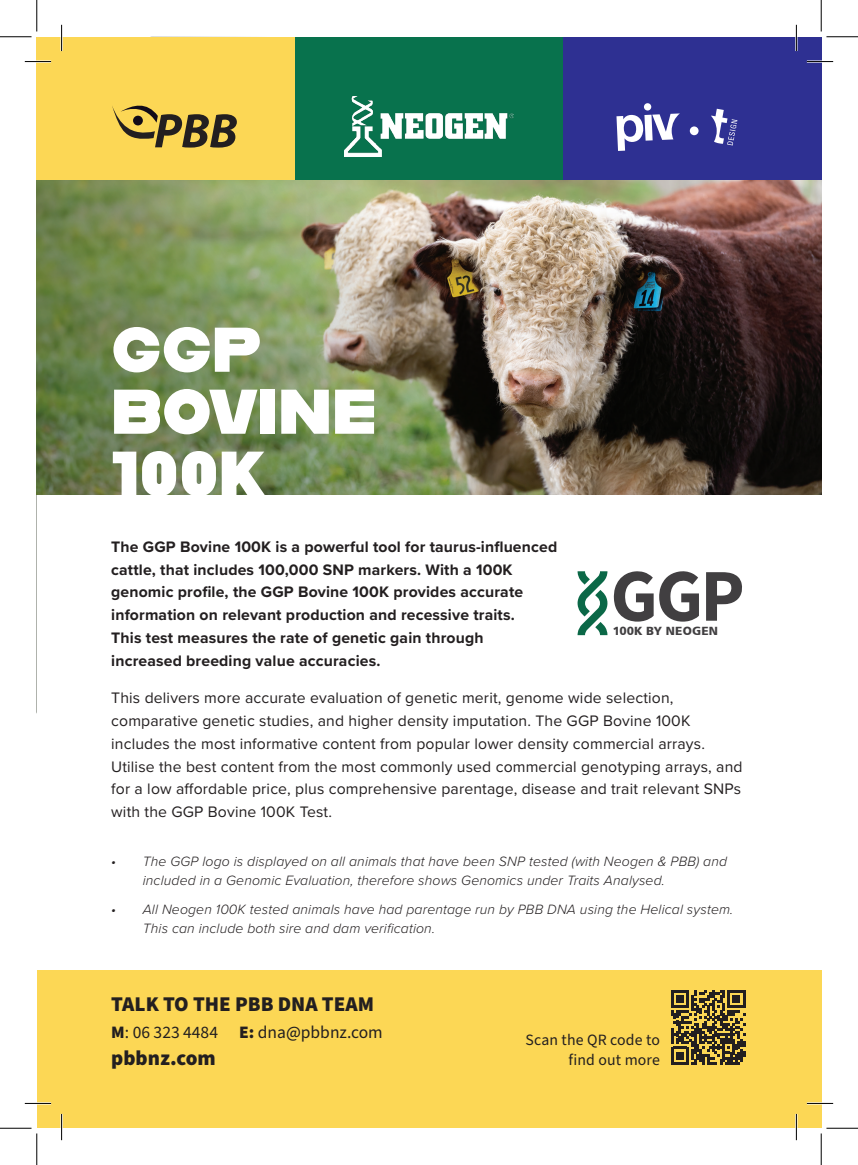
<style>
.page{position:relative;width:858px;height:1165px;background:#fff}
.page>*{position:absolute;margin:0;border:0;box-sizing:border-box;transform-origin:0 0}
.t1{font:63px/61.9px "Alfarn";color:#fff}
.bodycopy{font:900 21px "Source Sans Pro";color:#231f20}
.bodycopy-2{font:17.5px "Source Sans Pro";color:#231f20}
.t2{font:15.75px/22.8px "Proxima Nova";letter-spacing:.01em;color:#231f20}
.t3{font:700 15.75px/22.8px "Proxima Nova";letter-spacing:.01em;color:#231f20}
.t4{font:15.75px/20.1px "Source Sans Pro";letter-spacing:.01em;color:#231f20;text-align:right}
.t5{font:italic 300 14px/19.2px "Proxima Nova";letter-spacing:.01em;color:#231f20}
.t6{font:11.9px "Humanist 777 BT Black B";letter-spacing:.02em;color:#413f41}
.s1{font-weight:900}
</style>
<div class="page">
<img style="left:670px;top:179px;width:151px;height:316px">
<img style="left:37px;top:179px;width:633px;height:316px">
<svg style="left:659px;top:571px;width:39px;height:51px"></svg>
<svg style="left:706px;top:572px;width:36px;height:49px"></svg>
<svg style="left:577px;top:571px;width:76px;height:64px"></svg>
<div style="left:37px;top:37px;width:258px;height:142px;background:#fcd755"></div>
<div style="left:295px;top:37px;width:268px;height:142px;background:#08724d"></div>
<div style="left:563px;top:37px;width:258px;height:142px;background:#2e3092"></div>
<svg style="left:112px;top:105px;width:125px;height:43px"></svg>
<img style="left:344px;top:97px;width:169px;height:60px">
<svg style="left:616px;top:103px;width:121px;height:48px"></svg>
<div style="left:37px;top:971px;width:784px;height:157px;background:#fcd755"></div>
<svg style="left:671px;top:990px;width:74px;height:74px"></svg>
<hr style="left:25px;top:60px;width:26px;height:3px;background:#fff">
<hr style="left:806px;top:60px;width:26px;height:3px;background:#fff">
<hr style="left:25px;top:1102px;width:26px;height:2px;background:#fff">
<hr style="left:806px;top:1102px;width:26px;height:2px;background:#fff">
<hr style="left:60px;top:25px;width:3px;height:26px;background:#fff">
<hr style="left:60px;top:1114px;width:3px;height:26px;background:#fff">
<hr style="left:795px;top:25px;width:2px;height:26px;background:#fff">
<hr style="left:795px;top:1114px;width:2px;height:26px;background:#fff">
<svg style="left:25px;top:61px;width:26px;height:1px"></svg>
<svg style="left:806px;top:61px;width:26px;height:1px"></svg>
<svg style="left:25px;top:1103px;width:26px;height:1px"></svg>
<svg style="left:806px;top:1103px;width:26px;height:1px"></svg>
<svg style="left:61px;top:25px;width:1px;height:26px"></svg>
<svg style="left:61px;top:1114px;width:1px;height:26px"></svg>
<svg style="left:795px;top:25px;width:1px;height:26px"></svg>
<svg style="left:795px;top:1114px;width:1px;height:26px"></svg>
<hr style="left:0;top:36px;width:32px;height:1px;background:#000">
<hr style="left:826px;top:36px;width:31px;height:1px;background:#000">
<hr style="left:0;top:1128px;width:32px;height:1px;background:#000">
<hr style="left:826px;top:1128px;width:31px;height:1px;background:#000">
<hr style="left:36px;top:0;width:1px;height:32px;background:#000">
<hr style="left:36px;top:1133px;width:1px;height:32px;background:#000">
<hr style="left:820px;top:0;width:1px;height:32px;background:#000">
<hr style="left:820px;top:1133px;width:1px;height:32px;background:#000">
<p class="t1" style="left:111px;top:316px;width:267px">GGP<br>BOVINE<br>100K</p>
<p class="t3" style="left:111px;top:535px;width:447px">The GGP Bovine 100K is a powerful tool for taurus-influenced cattle, that includes 100,000 SNP markers. With a 100K genomic profile, the GGP Bovine 100K provides accurate information on relevant production and recessive traits.<br>This test measures the rate of genetic gain through increased breeding value accuracies.</p>
<p class="t2" style="left:111px;top:686px;width:632px">This delivers more accurate evaluation of genetic merit, genome wide selection, comparative genetic studies, and higher density imputation. The GGP Bovine 100K includes the most informative content from popular lower density commercial arrays.<br>Utilise the best content from the most commonly used commercial genotyping arrays, and for a low affordable price, plus comprehensive parentage, disease and trait relevant SNPs with the GGP Bovine 100K Test.</p>
<p class="t5" style="left:143px;top:850px;width:585px;text-indent:-32px">• The GGP logo is displayed on all animals that have been SNP tested (with Neogen &amp; PBB) and included in a Genomic Evaluation, therefore shows Genomics under Traits Analysed.</p>
<p class="t5" style="left:143px;top:899px;width:592px;text-indent:-32px">• All Neogen 100K tested animals have had parentage run by PBB DNA using the Helical system.<br>This can include both sire and dam verification.</p>
<p class="t6" style="left:612px;top:623px;width:107px">100K BY NEOGEN</p>
<p class="bodycopy" style="left:111px;top:989px;width:264px">TALK TO THE PBB DNA TEAM</p>
<p class="bodycopy-2" style="left:111px;top:1020px;width:273px"><span class="s1">M</span>: 06 323 4484 <span class="s1">E:</span> dna@pbbnz.com</p>
<p class="bodycopy" style="left:111px;top:1044px;width:106px">pbbnz.com</p>
<p class="t4" style="left:525px;top:1030px;width:136px">Scan the QR code to find out more</p>
</div>
